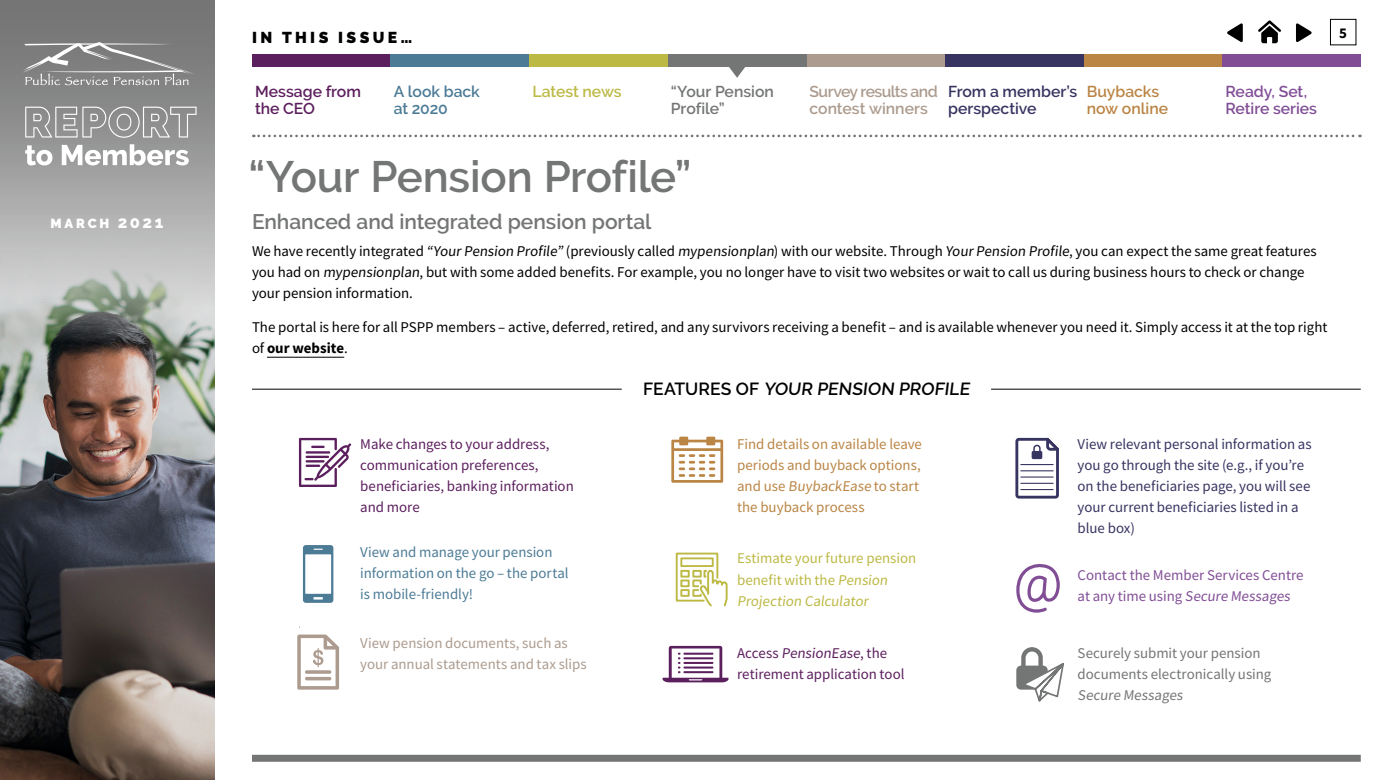
<style>
.page{position:relative;width:1386px;height:780px;background:#fff}
.page>*{position:absolute;margin:0;border:0;box-sizing:border-box;transform-origin:0 0}
.t1{font:600 43.75px "Raleway";letter-spacing:-.005em;color:#747575}
.t2{font:600 21px "Raleway";color:#747575}
.t3{font:600 17.5px "Raleway";letter-spacing:.005em;color:#000}
.t4{font:600 15.75px/17.5px "Raleway";letter-spacing:-.015em;color:#ac9b8e}
.t5{font:600 15.75px/17.5px "Raleway";color:#373461}
.t6{font:600 15.75px/17.5px "Raleway";letter-spacing:-.005em;color:#814e96}
.t7{font:600 15.75px/17.5px "Raleway";color:#747575}
.t8{font:600 15.75px/17.5px "Raleway";color:#5c1f5e}
.t9{font:600 15.75px/17.5px "Raleway";color:#ba8545}
.t10{font:600 15.75px/17.5px "Raleway";letter-spacing:-.005em;color:#4c7b96}
.t11{font:900 15.75px "Raleway";letter-spacing:.215em;color:#000}
.t12{font:600 15.75px "Raleway";letter-spacing:-.005em;color:#bcb945}
.t13{font:14.88px/21px "Mada";color:#000}
.t14{font:14.88px/21px "Mada";color:#373461}
.t15{font:14.88px/21px "Mada";color:#5c1f5e}
.t16{font:14.88px/21px "Mada";color:#ba8545}
.t17{font:14.88px/21px "Mada";color:#4c7b96}
.t18{font:14.88px/21px "Mada";color:#747575}
.t19{font:14.88px/21px "Mada";color:#bcb945}
.t20{font:14.88px/21px "Mada";color:#ac9b8e}
.t21{font:14.88px/21px "Mada";color:#814e96}
.t22{font:700 14.88px "Mada";color:#000}
.t23{font:900 13.12px "Raleway";letter-spacing:.21em;color:#fff}
.s1{font-weight:800;font-size:16.62px}
.s2{font-weight:700}
</style>
<div class="page">
<img style="left:0;top:0;width:214px;height:780px">
<div style="left:1330px;top:19px;width:26px;height:26px;border:1px solid #000"></div>
<svg style="left:1258px;top:20px;width:23px;height:23px"></svg>
<svg style="left:1296px;top:23px;width:16px;height:19px"></svg>
<svg style="left:1227px;top:23px;width:16px;height:19px"></svg>
<div style="left:252px;top:754px;width:1109px;height:7px;background:#747575"></div>
<svg style="left:21px;top:42px;width:179px;height:43px"></svg>
<svg style="left:25px;top:145px;width:27px;height:20px"></svg>
<svg style="left:62px;top:144px;width:127px;height:21px"></svg>
<svg style="left:25px;top:106px;width:172px;height:32px"></svg>
<div style="left:252px;top:55px;width:139px;height:12px;background:#5c1f5e"></div>
<div style="left:806px;top:55px;width:139px;height:12px;background:#ac9b8e"></div>
<div style="left:529px;top:55px;width:139px;height:12px;background:#bcb945"></div>
<div style="left:1084px;top:55px;width:138px;height:12px;background:#ba8545"></div>
<div style="left:391px;top:55px;width:138px;height:12px;background:#4c7b96"></div>
<div style="left:945px;top:55px;width:139px;height:12px;background:#373461"></div>
<div style="left:668px;top:55px;width:138px;height:12px;background:#747575"></div>
<div style="left:1222px;top:55px;width:139px;height:12px;background:#814e96"></div>
<svg style="left:253px;top:135px;width:1107px;height:2px"></svg>
<svg style="left:729px;top:67px;width:16px;height:11px"></svg>
<hr style="left:267px;top:357px;width:77px;height:1px;background:#000">
<hr style="left:252px;top:389px;width:370px;height:1px;background:#000">
<hr style="left:991px;top:389px;width:370px;height:1px;background:#000">
<svg style="left:297px;top:634px;width:42px;height:55px"></svg>
<hr style="left:305px;top:677px;width:26px;height:3px;background:#ac9b8e;border-radius:2px">
<svg style="left:299px;top:438px;width:52px;height:49px"></svg>
<hr style="left:306px;top:464px;width:14px;height:3px;background:#5c1f5e">
<svg style="left:303px;top:545px;width:30px;height:58px"></svg>
<svg style="left:671px;top:436px;width:52px;height:47px"></svg>
<svg style="left:675px;top:552px;width:53px;height:55px"></svg>
<div style="left:680px;top:589px;width:10px;height:8px;border:2px solid #bcb945"></div>
<svg style="left:663px;top:646px;width:66px;height:36px"></svg>
<svg style="left:1016px;top:563px;width:44px;height:49px"></svg>
<svg style="left:1015px;top:437px;width:44px;height:62px"></svg>
<svg style="left:1016px;top:647px;width:48px;height:55px"></svg>
<p class="t23" style="left:51px;top:216px;width:114px">MARCH <span class="s1">2021</span></p>
<p class="t11" style="left:252px;top:29px;width:162px">IN THIS ISSUE…</p>
<p class="t22" style="left:1339px;top:25px;width:9px">5</p>
<p class="t8" style="left:255px;top:82px;width:107px">Message from the CEO</p>
<p class="t12" style="left:532px;top:82px;width:91px">Latest news</p>
<p class="t5" style="left:948px;top:82px;width:131px">From a member’s perspective</p>
<p class="t10" style="left:394px;top:82px;width:88px">A look back at 2020</p>
<p class="t7" style="left:671px;top:82px;width:105px">“Your Pension<br>Profile”</p>
<p class="t6" style="left:1225px;top:82px;width:93px">Ready, Set,<br>Retire series</p>
<p class="t4" style="left:810px;top:82px;width:130px">Survey results and contest winners</p>
<p class="t9" style="left:1087px;top:82px;width:83px">Buybacks now online</p>
<h1 class="t1" style="left:248px;top:151px;width:445px">“Your Pension Profile”</h1>
<h2 class="t2" style="left:252px;top:209px;width:401px">Enhanced and integrated pension portal</h2>
<p class="t13" style="left:252px;top:241px;width:1066px">We have recently integrated “Your Pension Profile” (previously called mypensionplan) with our website. Through Your Pension Profile, you can expect the same great features you had on mypensionplan, but with some added benefits. For example, you no longer have to visit two websites or wait to call us during business hours to check or change your pension information.</p>
<p class="t13" style="left:252px;top:317px;width:1077px">The portal is here for all PSPP members – active, deferred, retired, and any survivors receiving a benefit – and is available whenever you need it. Simply access it at the top right of <span class="s2">our website</span>.</p>
<p class="t3" style="left:643px;top:379px;width:331px">FE ATURES OF YOUR PENSION PROFILE</p>
<p class="t15" style="left:360px;top:434px;width:215px">Make changes to your address, communication preferences, beneficiaries, banking information and more</p>
<p class="t17" style="left:360px;top:542px;width:210px">View and manage your pension information on the go – the portal is mobile-friendly!</p>
<p class="t20" style="left:360px;top:633px;width:228px">View pension documents, such as your annual statements and tax slips</p>
<p class="t16" style="left:737px;top:434px;width:186px">Find details on available leave periods and buyback options, and use BuybackEase to start the buyback process</p>
<p class="t19" style="left:737px;top:548px;width:181px">Estimate your future pension benefit with the Pension<br>Projection Calculator</p>
<p class="t15" style="left:737px;top:643px;width:169px">Access PensionEase, the retirement application tool</p>
<p class="t14" style="left:1078px;top:434px;width:236px">View relevant personal information as you go through the site (e.g., if you’re on the beneficiaries page, you will see your current beneficiaries listed in a blue box)</p>
<p class="t21" style="left:1078px;top:565px;width:228px">Contact the Member Services Centre at any time using Secure Messages</p>
<p class="t18" style="left:1078px;top:643px;width:195px">Securely submit your pension documents electronically using<br>Secure Messages</p>
</div>
